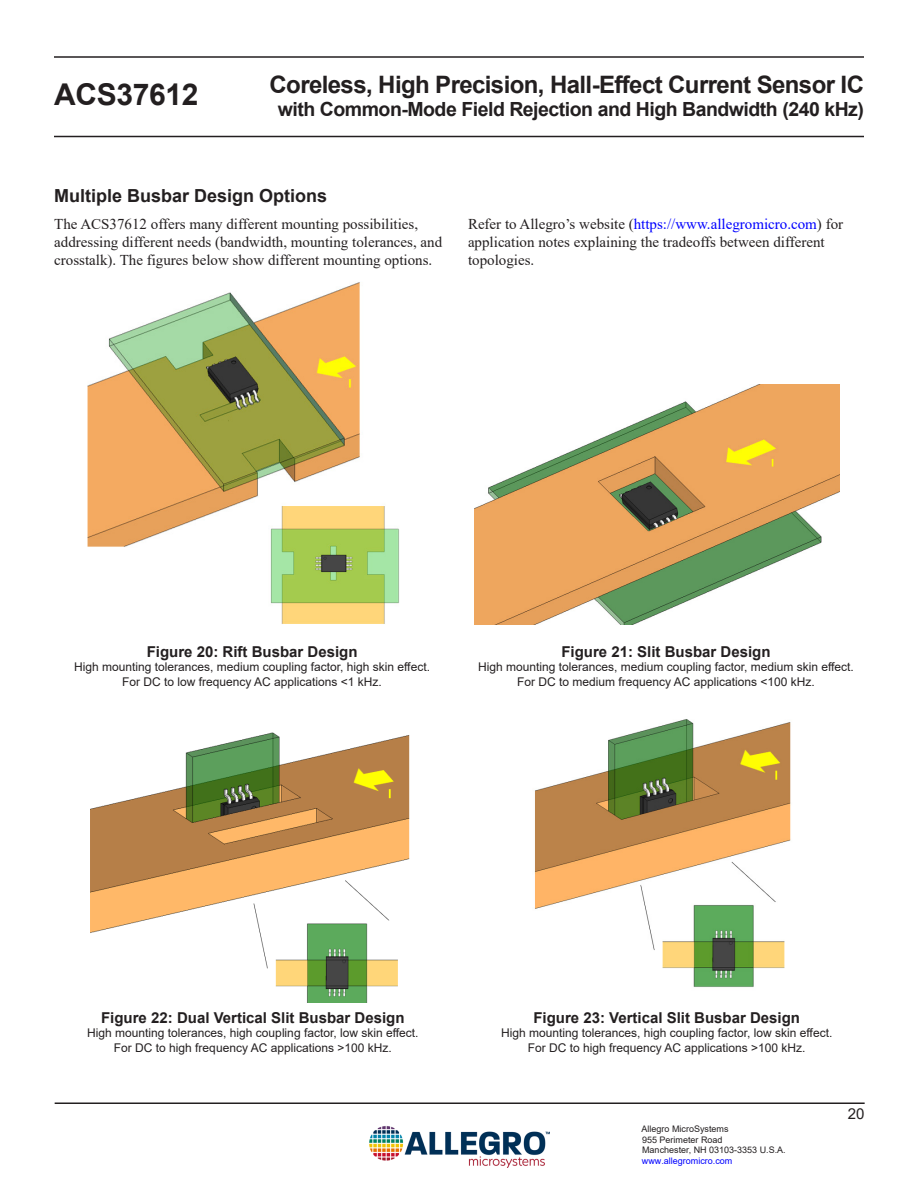
<style>
.page{position:relative;width:918px;height:1188px;background:#fff}
.page>*{position:absolute;margin:0;border:0;box-sizing:border-box;transform-origin:0 0}
.t1{font:700 30px "Arial";letter-spacing:-.01em;color:#231f20}
.t2{font:700 24px "Arial";letter-spacing:-.025em;color:#231f20}
.t3{font:700 19.5px "Arial";letter-spacing:-.025em;color:#231f20}
.Heading_2{font:700 18px "Arial";color:#231f20}
.Normal_-_Follow_Page{font:15px/18px "Times New Roman";color:#231f20}
.t4{font:700 15px "Arial";color:#231f20}
.t5{font:15px "Arial";color:#231f20}
.t6{font:12px/14.4px "Arial";color:#231f20;text-align:center}
.t7{font:9px/10.8px "Arial";color:#231f20}
.t8{font:9px "Arial";color:#00f}
.s1{color:#00f}
</style>
<div class="page">
<hr style="left:55px;top:1102px;width:810px;height:2px;background:#231f20">
<hr style="left:54px;top:136px;width:810px;height:1px;background:#231f20">
<hr style="left:54px;top:56px;width:810px;height:2px;background:#231f20">
<img style="left:370px;top:1126px;width:180px;height:42px">
<img style="left:87px;top:282px;width:312px;height:342px">
<img style="left:475px;top:384px;width:364px;height:241px">
<img style="left:90px;top:732px;width:320px;height:271px">
<img style="left:534px;top:719px;width:257px;height:268px">
<h1 class="t1" style="left:54px;top:74px;width:146px">ACS37612</h1>
<h2 class="t2" style="left:270px;top:67px;width:596px">Coreless, High Precision, Hall-Effect Current Sensor IC</h2>
<h3 class="t3" style="left:278px;top:96px;width:588px">with Common-Mode Field Rejection and High Bandwidth (240 kHz)</h3>
<p class="Heading_2" style="left:54px;top:183px;width:275px">Multiple Busbar Design Options</p>
<p class="Normal_-_Follow_Page" style="left:54px;top:215px;width:389px">The ACS37612 offers many different mounting possibilities, addressing different needs (bandwidth, mounting tolerances, and crosstalk). The figures below show different mounting options.</p>
<p class="Normal_-_Follow_Page" style="left:468px;top:215px;width:377px">Refer to Allegro’s website (<span class="s1">https://www.allegromicro.com</span>) for application notes explaining the tradeoffs between different topologies.</p>
<p class="t4" style="left:147px;top:641px;width:212px">Figure 20: Rift Busbar Design</p>
<p class="t6" style="left:74px;top:660px;width:357px">High mounting tolerances, medium coupling factor, high skin effect.<br>For DC to low frequency AC applications &lt;1 kHz.</p>
<p class="t4" style="left:561px;top:641px;width:211px">Figure 21: Slit Busbar Design</p>
<p class="t6" style="left:478px;top:660px;width:377px">High mounting tolerances, medium coupling factor, medium skin effect.<br>For DC to medium frequency AC applications &lt;100 kHz.</p>
<p class="t4" style="left:101px;top:1007px;width:305px">Figure 22: Dual Vertical Slit Busbar Design</p>
<p class="t6" style="left:87px;top:1026px;width:333px">High mounting tolerances, high coupling factor, low skin effect.<br>For DC to high frequency AC applications &gt;100 kHz.</p>
<p class="t4" style="left:533px;top:1007px;width:268px">Figure 23: Vertical Slit Busbar Design</p>
<p class="t6" style="left:501px;top:1026px;width:333px">High mounting tolerances, high coupling factor, low skin effect.<br>For DC to high frequency AC applications &gt;100 kHz.</p>
<p class="t7" style="left:642px;top:1123px;width:146px">Allegro MicroSystems<br>955 Perimeter Road<br>Manchester, NH 03103-3353 U.S.A.</p>
<p class="t8" style="left:642px;top:1155px;width:92px">www.allegromicro.com</p>
<p class="t5" style="left:848px;top:1103px;width:18px">20</p>
</div>
